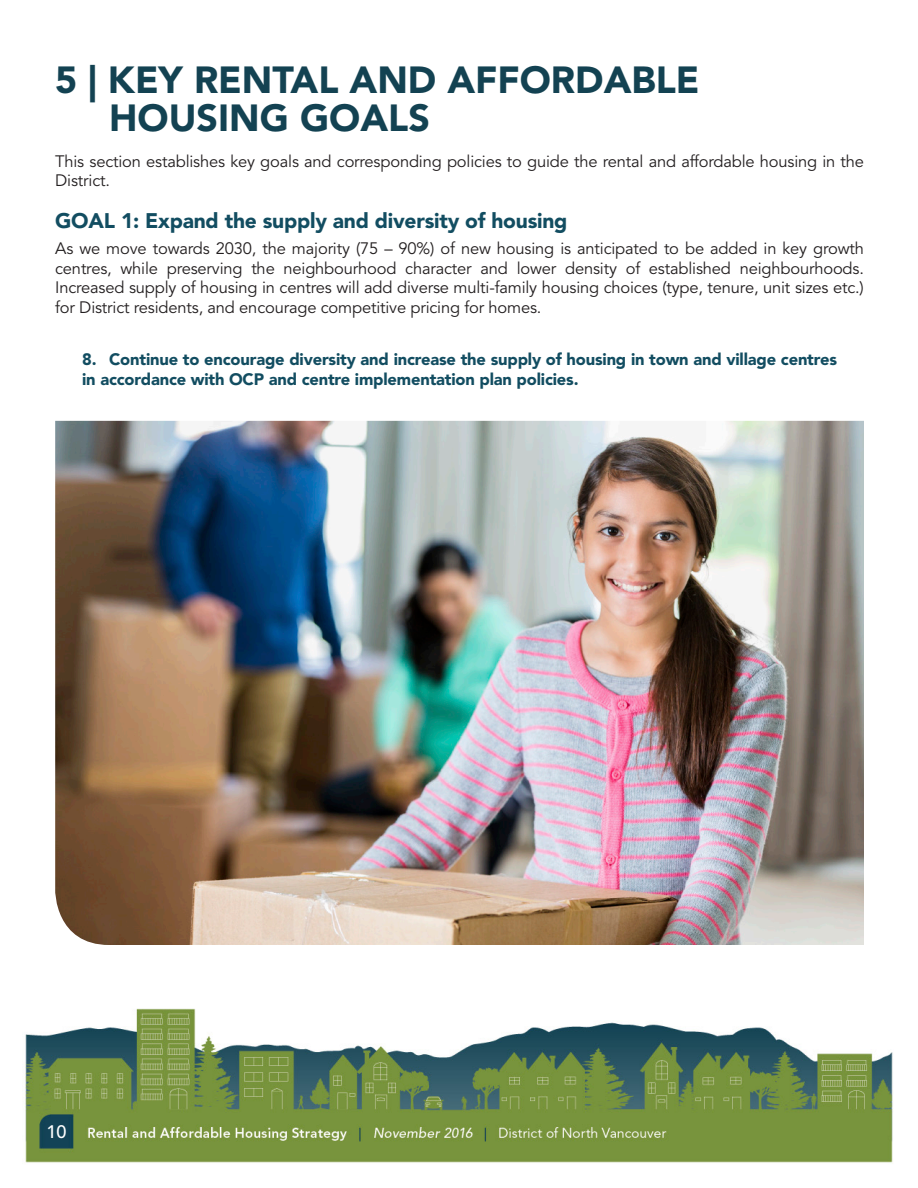
<style>
.page{position:relative;width:918px;height:1188px;background:#fff}
.page>*{position:absolute;margin:0;border:0;box-sizing:border-box;transform-origin:0 0}
.Section_Heading{font:900 37.5px/37.5px "Avenir LT Std";color:#134252}
.Heading_space_after{font:900 21px "Avenir LT Std";letter-spacing:-.01em;color:#124d61}
.t1{font:500 18px "Avenir LT Std";color:#fff}
.Regular_Text{font:16.5px/19.5px "Avenir LT Std";letter-spacing:-.01em;color:#231f20}
.Goal{font:900 16.5px/19.5px "Avenir LT Std";letter-spacing:-.01em;color:#124d61}
</style>
<div class="page">
<img style="left:24px;top:420px;width:869px;height:744px">
<img style="left:55px;top:421px;width:809px;height:524px">
<p class="Section_Heading" style="left:109px;top:61px;width:592px;text-indent:-54px">5 | KEY RENTAL AND AFFORDABLE<br>HOUSING GOALS</p>
<p class="Regular_Text" style="left:55px;top:152px;width:810px">This section establishes key goals and corresponding policies to guide the rental and affordable housing in the<br>District.</p>
<p class="Heading_space_after" style="left:55px;top:208px;width:514px">GOAL 1: Expand the supply and diversity of housing</p>
<p class="Regular_Text" style="left:55px;top:239px;width:810px;text-align:justify">As we move towards 2030, the majority (75 – 90%) of new housing is anticipated to be added in key growth centres, while preserving the neighbourhood character and lower density of established neighbourhoods.<br>Increased supply of housing in centres will add diverse multi-family housing choices (type, tenure, unit sizes etc.) for District residents, and encourage competitive pricing for homes.</p>
<p class="Goal" style="left:82px;top:350px;width:756px">8. Continue to encourage diversity and increase the supply of housing in town and village centres in accordance with OCP and centre implementation plan policies.</p>
<p class="t1" style="left:46px;top:1122px;width:22px">10</p>
</div>
